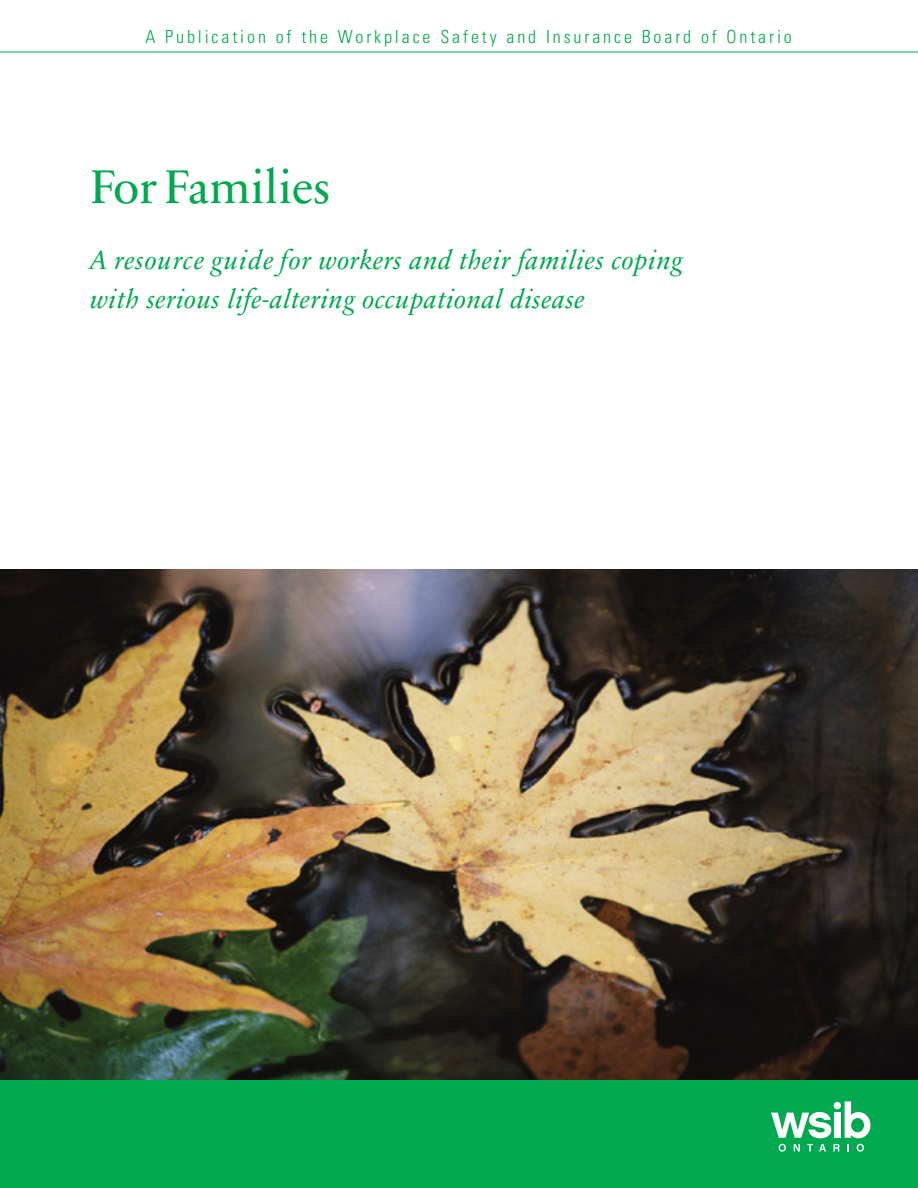
<style>
.page{position:relative;width:918px;height:1188px;background:#fff}
.page>*{position:absolute;margin:0;border:0;box-sizing:border-box;transform-origin:0 0}
.t1{font:48px "Sabon Next LT";color:#00a94f}
.t2{font:italic 27px/39px "Sabon Next LT";letter-spacing:.02em;color:#00a94f}
.t3{font:300 condensed 18px "Univers LT Std";letter-spacing:.16em;color:#00a94f}
</style>
<div class="page">
<img style="left:0;top:569px;width:918px;height:512px">
<div style="left:0;top:1081px;width:918px;height:107px;background:#00a94f"></div>
<hr style="left:0;top:52px;width:918px;height:1px;background:#00a94f">
<svg style="left:771px;top:1112px;width:60px;height:26px"></svg>
<div style="left:834px;top:1113px;width:7px;height:25px;background:#fff"></div>
<svg style="left:845px;top:1101px;width:25px;height:37px"></svg>
<div style="left:834px;top:1102px;width:7px;height:7px;background:#fff;border-radius:50%"></div>
<svg style="left:779px;top:1144px;width:7px;height:8px"></svg>
<svg style="left:794px;top:1144px;width:6px;height:7px"></svg>
<svg style="left:807px;top:1144px;width:6px;height:7px"></svg>
<svg style="left:819px;top:1144px;width:7px;height:7px"></svg>
<svg style="left:833px;top:1144px;width:7px;height:7px"></svg>
<svg style="left:847px;top:1144px;width:2px;height:7px"></svg>
<svg style="left:857px;top:1144px;width:7px;height:8px"></svg>
<p class="t3" style="left:146px;top:25px;width:648px">A Publication of the Workplace Safety and Insurance Board of Ontario</p>
<p class="t1" style="left:90px;top:159px;width:242px">For Families</p>
<p class="t2" style="left:90px;top:240px;width:594px">A resource guide for workers and their families coping with serious life-altering occupational disease</p>
</div>
